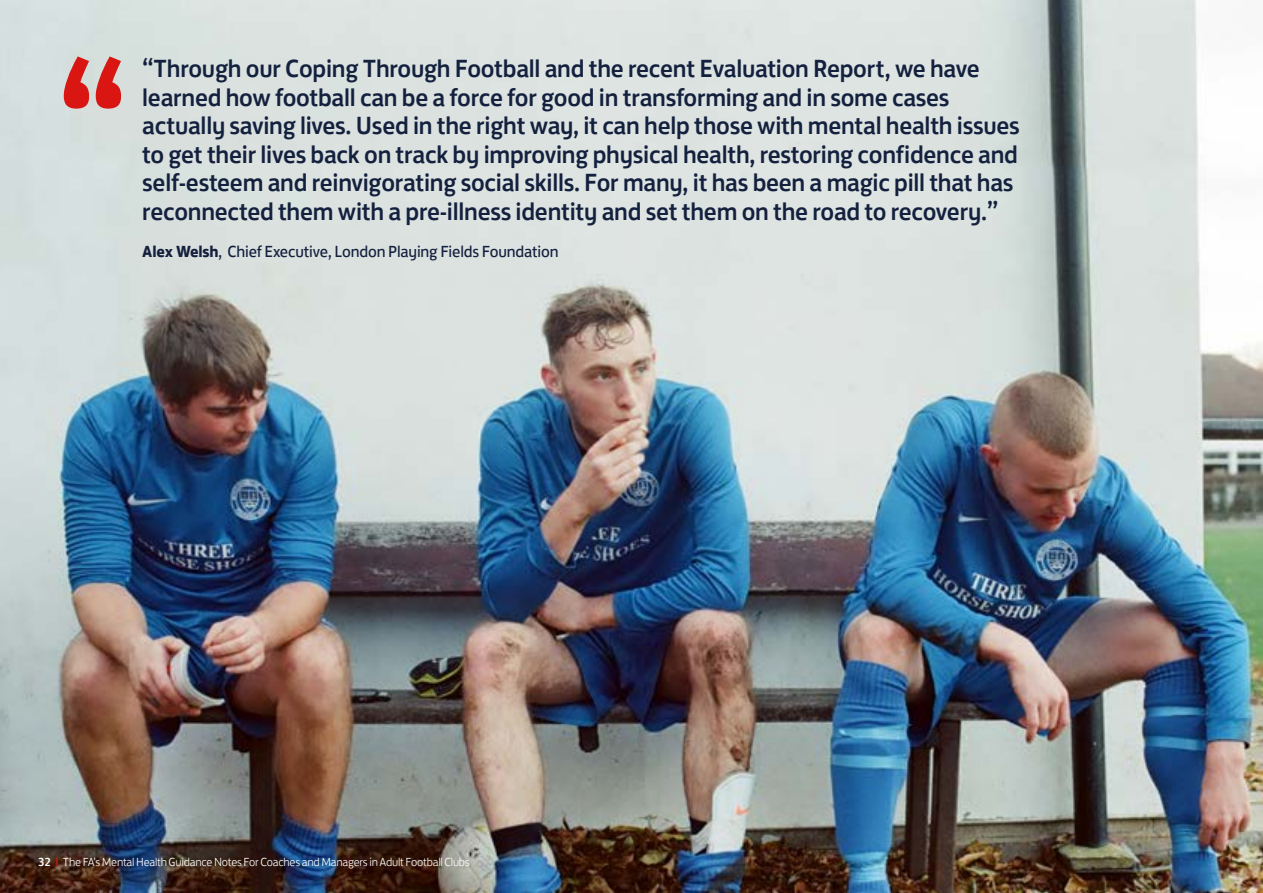
<style>
.page{position:relative;width:1263px;height:893px;background:#fff}
.page>*{position:absolute;margin:0;border:0;box-sizing:border-box;transform-origin:0 0}
.t1{font:500 25.5px/28.5px "FS Jack";letter-spacing:-.01em;color:#14213e}
.t2{font:16.5px "FS Jack";letter-spacing:-.01em;color:#14213e}
.t3{font:300 12px "FS Jack";letter-spacing:-.02em;color:#fff}
.s1{font-weight:700}
.s2{font-weight:500}
.s3{font-weight:500;color:#d91612}
</style>
<div class="page">
<img style="left:0;top:0;width:1263px;height:893px">
<img style="left:0;top:0;width:617px;height:647px">
<p class="t1" style="left:142px;top:52px;width:879px">“Through our Coping Through Football and the recent Evaluation Report, we have learned how football can be a force for good in transforming and in some cases actually saving lives. Used in the right way, it can help those with mental health issues to get their lives back on track by improving physical health, restoring confidence and self-esteem and reinvigorating social skills. For many, it has been a magic pill that has reconnected them with a pre-illness identity and set them on the road to recovery.”</p>
<p class="t2" style="left:142px;top:238px;width:418px"><span class="s1">Alex Welsh</span>, Chief Executive, London Playing Fields Foundation</p>
<p class="t3" style="left:38px;top:852px;width:433px"><span class="s2">32</span> <span class="s3">|</span> The FA's Mental Health Guidance Notes For Coaches and Managers in Adult Football Clubs</p>
</div>
